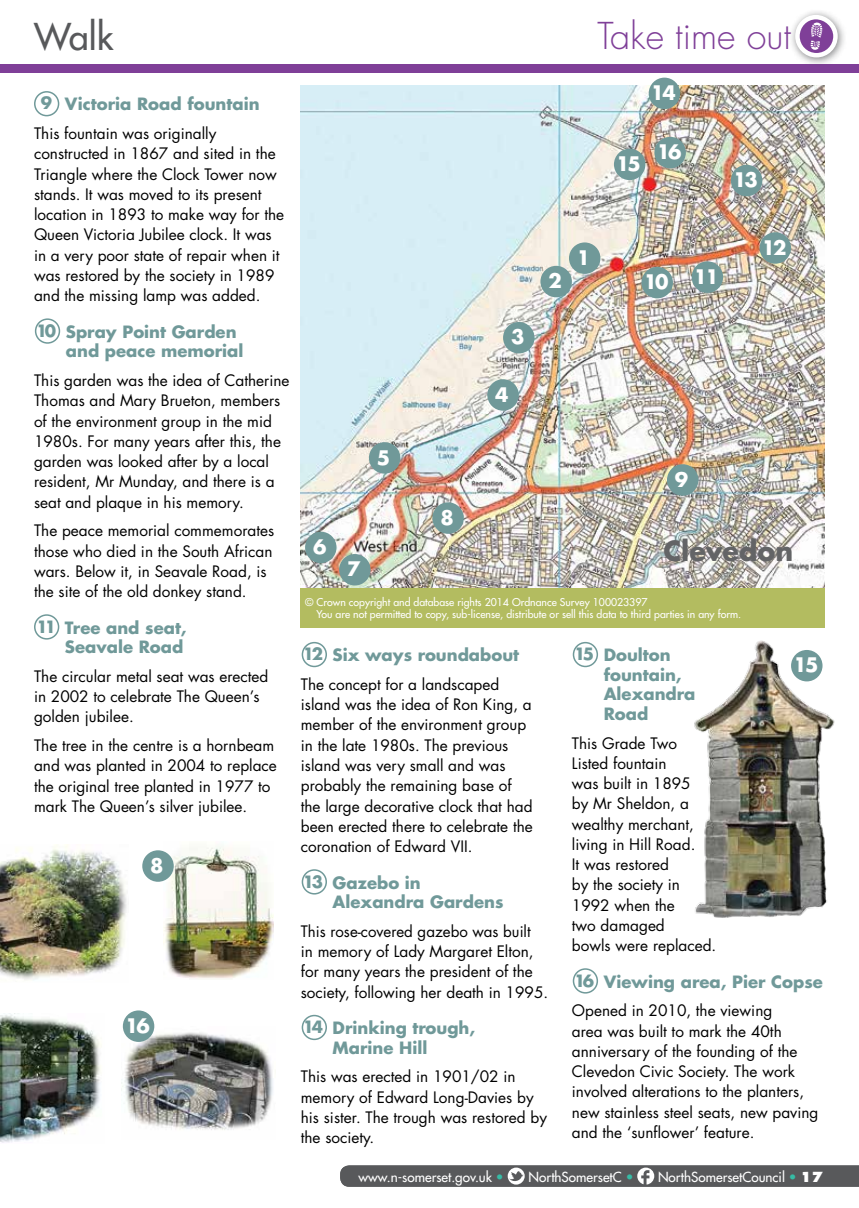
<style>
.page{position:relative;width:859px;height:1208px;background:#fff}
.page>*{position:absolute;margin:0;border:0;box-sizing:border-box;transform-origin:0 0}
.t1{font:300 36px "Futura LT";color:#7f3f98}
.t2{font:36px "Futura LT";color:#58595b}
.t3{font:700 27px "Futura LT";color:#636466}
.t4{font:700 19.5px "Futura LT";letter-spacing:-.1em;color:#fff}
.t5{font:700 16.5px/19.5px "Futura LT";color:#709999}
.t6{font:15.3px/20.2px "Futura LT";color:#000}
.t7{font:13.5px "Futura LT";color:#fff}
.t8{font:10.5px/12px "Futura LT";color:#fff}
.s1{color:#36bba5}
.s2{font-weight:800}
</style>
<div class="page">
<div style="left:0;top:64px;width:859px;height:8px;background:#7f3f98"></div>
<div style="left:34px;top:91px;width:25px;height:25px;border:2px solid #709999;border-radius:50%"></div>
<div style="left:35px;top:318px;width:25px;height:26px;border:2px solid #709999;border-radius:50%"></div>
<div style="left:34px;top:614px;width:25px;height:25px;border:2px solid #709999;border-radius:50%"></div>
<div style="left:302px;top:642px;width:25px;height:25px;border:2px solid #709999;border-radius:50%"></div>
<div style="left:302px;top:869px;width:25px;height:25px;border:2px solid #709999;border-radius:50%"></div>
<div style="left:302px;top:1014px;width:25px;height:26px;border:2px solid #709999;border-radius:50%"></div>
<div style="left:573px;top:642px;width:25px;height:25px;border:2px solid #709999;border-radius:50%"></div>
<div style="left:573px;top:968px;width:25px;height:25px;border:2px solid #709999;border-radius:50%"></div>
<img style="left:0;top:1013px;width:101px;height:130px">
<img style="left:0;top:844px;width:127px;height:136px">
<img style="left:122px;top:1026px;width:151px;height:104px">
<img style="left:163px;top:847px;width:110px;height:132px">
<img style="left:301px;top:86px;width:524px;height:502px">
<img style="left:694px;top:640px;width:141px;height:278px">
<div style="left:692px;top:261px;width:31px;height:32px;background:#709999;border-radius:50%"></div>
<div style="left:760px;top:232px;width:31px;height:32px;background:#709999;border-radius:50%"></div>
<div style="left:305px;top:531px;width:32px;height:32px;background:#709999;border-radius:50%"></div>
<div style="left:339px;top:554px;width:32px;height:31px;background:#709999;border-radius:50%"></div>
<div style="left:731px;top:165px;width:31px;height:31px;background:#709999;border-radius:50%"></div>
<div style="left:540px;top:266px;width:32px;height:31px;background:#709999;border-radius:50%"></div>
<div style="left:569px;top:242px;width:31px;height:32px;background:#709999;border-radius:50%"></div>
<div style="left:123px;top:1010px;width:31px;height:32px;background:#709999;border-radius:50%"></div>
<div style="left:654px;top:137px;width:32px;height:31px;background:#709999;border-radius:50%"></div>
<div style="left:503px;top:322px;width:31px;height:31px;background:#709999;border-radius:50%"></div>
<div style="left:487px;top:379px;width:32px;height:32px;background:#709999;border-radius:50%"></div>
<div style="left:667px;top:464px;width:31px;height:32px;background:#709999;border-radius:50%"></div>
<div style="left:641px;top:267px;width:32px;height:31px;background:#709999;border-radius:50%"></div>
<div style="left:649px;top:78px;width:31px;height:31px;background:#709999;border-radius:50%"></div>
<div style="left:369px;top:442px;width:31px;height:31px;background:#709999;border-radius:50%"></div>
<div style="left:142px;top:850px;width:32px;height:31px;background:#709999;border-radius:50%"></div>
<div style="left:432px;top:502px;width:32px;height:32px;background:#709999;border-radius:50%"></div>
<div style="left:791px;top:650px;width:31px;height:31px;background:#709999;border-radius:50%"></div>
<div style="left:614px;top:149px;width:31px;height:31px;background:#709999;border-radius:50%"></div>
<div style="left:301px;top:588px;width:524px;height:39px;background:#b3bc60"></div>
<svg style="left:340px;top:1165px;width:519px;height:21px;background:#5e5f61"></svg>
<div style="left:789px;top:9px;width:58px;height:58px;background:#58595b;opacity:.75"></div>
<svg style="left:797px;top:17px;width:38px;height:38px"></svg>
<svg style="left:811px;top:23px;width:11px;height:27px"></svg>
<div style="left:795px;top:15px;width:43px;height:42px;border:4px solid #fff;border-radius:50%"></div>
<h1 class="t2" style="left:34px;top:13px;width:81px">Walk</h1>
<h1 class="t1" style="left:597px;top:14px;width:195px">Take time out</h1>
<p class="t5" style="left:41px;top:94px;width:220px">9 Victoria Road fountain</p>
<p class="t6" style="left:34px;top:124px;width:252px">This fountain was originally constructed in 1867 and sited in the Triangle where the Clock Tower now stands. It was moved to its present location in 1893 to make way for the Queen Victoria Jubilee clock. It was in a very poor state of repair when it was restored by the society in 1989 and the missing lamp was added.</p>
<p class="t5" style="left:66px;top:321px;width:179px;text-indent:-30px">10 Spray Point Garden and peace memorial</p>
<p class="t6" style="left:34px;top:370px;width:257px">This garden was the idea of Catherine Thomas and Mary Brueton, members of the environment group in the mid 1980s. For many years after this, the garden was looked after by a local resident, Mr Munday, and there is a seat and plaque in his memory.</p>
<p class="t6" style="left:34px;top:521px;width:242px">The peace memorial commemorates those who died in the South African wars. Below it, in Seavale Road, is the site of the old donkey stand.</p>
<p class="t5" style="left:36px;top:617px;width:152px;text-align:right">11 Tree and seat,<br>Seavale Road</p>
<p class="t6" style="left:34px;top:666px;width:236px">The circular metal seat was erected in 2002 to celebrate The Queen’s golden jubilee.</p>
<p class="t6" style="left:34px;top:735px;width:244px">The tree in the centre is a hornbeam and was planted in 2004 to replace the original tree planted in 1977 to mark The Queen’s silver jubilee.</p>
<p class="t4" style="left:150px;top:852px;width:15px">8</p>
<p class="t4" style="left:125px;top:1012px;width:26px">16</p>
<p class="t4" style="left:377px;top:444px;width:15px">5</p>
<p class="t4" style="left:313px;top:534px;width:15px">6</p>
<p class="t4" style="left:347px;top:556px;width:15px">7</p>
<p class="t4" style="left:440px;top:504px;width:15px">8</p>
<p class="t4" style="left:511px;top:324px;width:15px">3</p>
<p class="t4" style="left:495px;top:381px;width:15px">4</p>
<p class="t4" style="left:548px;top:268px;width:15px">2</p>
<p class="t4" style="left:577px;top:244px;width:15px">1</p>
<p class="t4" style="left:651px;top:80px;width:26px">14</p>
<p class="t4" style="left:616px;top:151px;width:26px">15</p>
<p class="t4" style="left:657px;top:139px;width:26px">16</p>
<p class="t4" style="left:644px;top:269px;width:26px">10</p>
<p class="t4" style="left:694px;top:263px;width:26px">11</p>
<p class="t4" style="left:733px;top:167px;width:26px">13</p>
<p class="t4" style="left:762px;top:234px;width:26px">12</p>
<p class="t4" style="left:675px;top:466px;width:15px">9</p>
<h2 class="t3" style="left:663px;top:532px;width:131px">Clevedon</h2>
<p class="t8" style="left:316px;top:596px;width:426px;text-indent:-11px">© Crown copyright and database rights 2014 Ordnance Survey 100023397<br>You are not permitted to copy, sub-license, distribute or sell this data to third parties in any form.</p>
<p class="t5" style="left:303px;top:645px;width:218px">12 Six ways roundabout</p>
<p class="t6" style="left:301px;top:674px;width:233px">The concept for a landscaped island was the idea of Ron King, a member of the environment group in the late 1980s. The previous island was very small and was probably the remaining base of the large decorative clock that had been erected there to celebrate the coronation of Edward VII.</p>
<p class="t5" style="left:333px;top:872px;width:172px;text-indent:-30px">13 Gazebo in<br>Alexandra Gardens</p>
<p class="t6" style="left:301px;top:921px;width:249px">This rose-covered gazebo was built<br>in memory of Lady Margaret Elton, for many years the president of the society, following her death in 1995.</p>
<p class="t5" style="left:333px;top:1018px;width:144px;text-indent:-30px">14 Drinking trough,<br>Marine Hill</p>
<p class="t6" style="left:301px;top:1066px;width:248px">This was erected in 1901/02 in memory of Edward Long-Davies by his sister. The trough was restored by the society.</p>
<p class="t5" style="left:604px;top:645px;width:93px;text-indent:-30px">15 Doulton fountain,<br>Alexandra<br>Road</p>
<p class="t6" style="left:572px;top:733px;width:146px">This Grade Two<br>Listed fountain<br>was built in 1895<br>by Mr Sheldon, a wealthy merchant, living in Hill Road.<br>It was restored<br>by the society in<br>1992 when the<br>two damaged<br>bowls were replaced.</p>
<p class="t5" style="left:574px;top:971px;width:250px">16 Viewing area, Pier Copse</p>
<p class="t6" style="left:572px;top:1000px;width:248px">Opened in 2010, the viewing<br>area was built to mark the 40th anniversary of the founding of the<br>Clevedon Civic Society. The work involved alterations to the planters, new stainless steel seats, new paving and the ‘sunflower’ feature.</p>
<p class="t4" style="left:794px;top:652px;width:26px">15</p>
<p class="t7" style="left:358px;top:1167px;width:147px">www.n-somerset.gov.uk <span class="s1">•</span></p>
<p class="t7" style="left:528px;top:1167px;width:107px">NorthSomersetC <span class="s1">•</span></p>
<p class="t7" style="left:658px;top:1167px;width:167px">NorthSomersetCouncil <span class="s1">•</span> <span class="s2">17</span></p>
</div>
